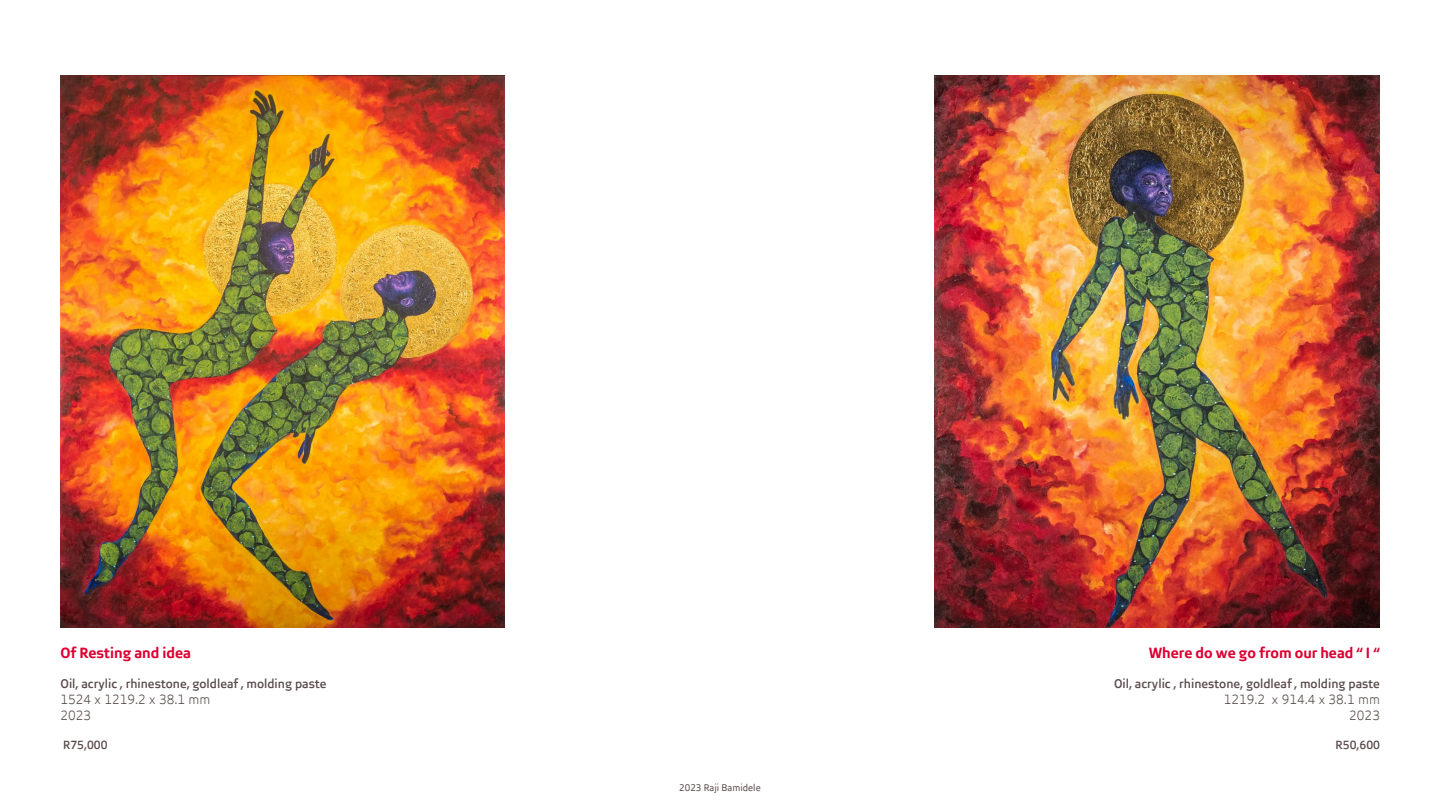
<style>
.page{position:relative;width:1440px;height:810px;background:#fff}
.page>*{position:absolute;margin:0;border:0;box-sizing:border-box;transform-origin:0 0}
.t1{font:700 15px "Brave Sans";color:#dc0032}
.t2{font:300 13.5px/16.2px "Brave Sans";color:#5a4b4b}
.t3{font:500 12.75px "Brave Sans";color:#5a4b4b}
.t4{font:500 12px "Brave Sans";color:#5a4b4b}
.t5{font:9.75px "Brave Sans";color:#5a4b4b}
</style>
<div class="page">
<img style="left:60px;top:75px;width:445px;height:553px">
<img style="left:934px;top:75px;width:445px;height:553px">
<p class="t1" style="left:61px;top:644px;width:132px">Of Resting and idea</p>
<p class="t3" style="left:61px;top:676px;width:267px">Oil, acrylic , rhinestone, goldleaf , molding paste</p>
<p class="t2" style="left:61px;top:691px;width:151px">1524 x 1219.2 x 38.1 mm<br>2023</p>
<p class="t4" style="left:63px;top:738px;width:46px">R75,000</p>
<p class="t5" style="left:679px;top:782px;width:83px">2023 Raji Bamidele</p>
<p class="t1" style="left:1149px;top:644px;width:233px">Where do we go from our head “ I “</p>
<p class="t3" style="left:1114px;top:676px;width:267px">Oil, acrylic , rhinestone, goldleaf , molding paste</p>
<p class="t2" style="left:1224px;top:691px;width:158px;text-align:right">1219.2 x 914.4 x 38.1 mm<br>2023</p>
<p class="t4" style="left:1336px;top:738px;width:46px">R50,600</p>
</div>
